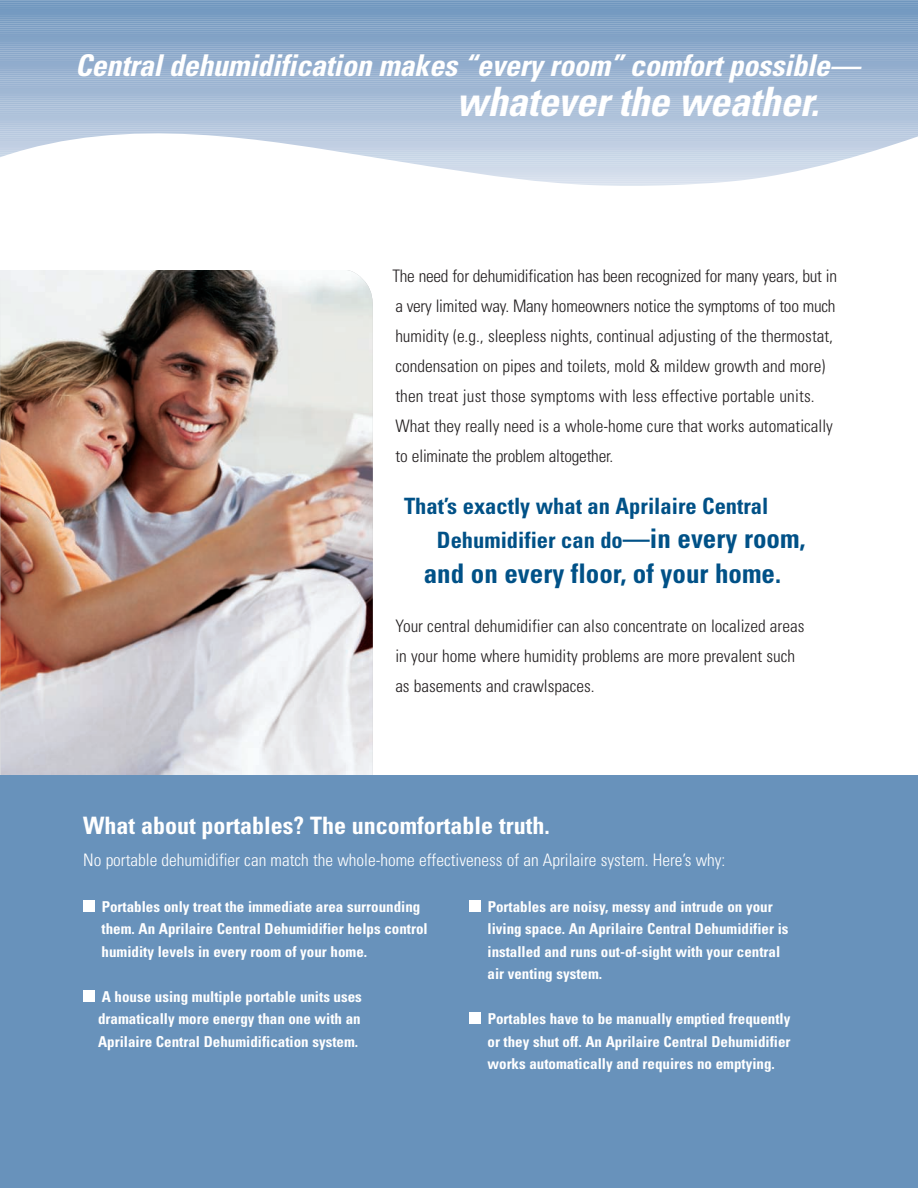
<style>
.page{position:relative;width:918px;height:1188px;background:#fff}
.page>*{position:absolute;margin:0;border:0;box-sizing:border-box;transform-origin:0 0}
.t1{font:italic 700 condensed 40.5px "Univers";color:#fff}
.t2{font:italic 700 condensed 30px "Univers";color:#fff}
.t3{font:700 condensed 27px "Univers";color:#005187}
.t4{font:700 condensed 24px "Univers";color:#fff}
.t5{font:700 condensed 22.5px/34.5px "Univers";color:#005187}
.t6{font:300 condensed 17.25px/30px "Univers";color:#231f20}
.t7{font:300 condensed 17.25px "Univers";color:#fff}
.t8{font:700 condensed 15px/22.5px "Univers";color:#fff}
.s1{font-size:27px}
</style>
<div class="page">
<svg style="left:0;top:0;width:918px;height:7px"></svg>
<div style="left:0;top:6px;width:918px;height:7px;background:#7399c0"></div>
<div style="left:0;top:13px;width:918px;height:7px;background:#779cc2"></div>
<svg style="left:0;top:19px;width:918px;height:7px;fill:#83a3c6"></svg>
<svg style="left:0;top:25px;width:918px;height:7px"></svg>
<div style="left:0;top:31px;width:918px;height:7px;background:#80a1c5"></div>
<div style="left:0;top:38px;width:918px;height:7px;background:#84a4c8"></div>
<svg style="left:0;top:44px;width:918px;height:7px;fill:#8da9cb"></svg>
<svg style="left:0;top:50px;width:918px;height:7px"></svg>
<div style="left:0;top:56px;width:918px;height:7px;background:#8eaacb"></div>
<div style="left:0;top:63px;width:918px;height:7px;background:#92adcd"></div>
<svg style="left:0;top:69px;width:918px;height:7px;fill:#98b1d0"></svg>
<svg style="left:0;top:75px;width:918px;height:7px"></svg>
<div style="left:0;top:81px;width:918px;height:7px;background:#9cb4d2"></div>
<div style="left:0;top:88px;width:918px;height:7px;background:#a0b7d3"></div>
<div style="left:0;top:94px;width:918px;height:7px;background:#a3bad5"></div>
<svg style="left:0;top:100px;width:918px;height:7px;fill:#adc1d9"></svg>
<svg style="left:0;top:106px;width:918px;height:80px"></svg>
<img style="left:0;top:270px;width:346px;height:506px">
<img style="left:346px;top:270px;width:27px;height:506px">
<div style="left:0;top:776px;width:918px;height:412px;background:#6892bb"></div>
<div style="left:469px;top:1013px;width:11px;height:11px;background:#fff"></div>
<div style="left:469px;top:900px;width:11px;height:12px;background:#fff"></div>
<div style="left:83px;top:990px;width:12px;height:12px;background:#fff"></div>
<div style="left:83px;top:900px;width:12px;height:12px;background:#fff"></div>
<hr style="left:917px;top:574px;width:1px;height:204px;background:#2f75a5">
<h2 class="t2" style="left:75px;top:54px;width:792px">Centraldehumidification makes “every room” comfortpossible—</h2>
<h1 class="t1" style="left:456px;top:87px;width:373px">whateverthe weather.</h1>
<p class="t6" style="left:392px;top:263px;width:446px">The need for dehumidification has been recognized for many years, but in a very limited way. Many homeowners notice the symptoms of too much humidity (e.g., sleepless nights, continual adjusting of the thermostat, condensation on pipes and toilets, mold &amp; mildew growth and more) then treat just those symptoms with less effective portable units.<br>What they really need is a whole-home cure that works automatically to eliminate the problem altogether.</p>
<h3 class="t5" style="left:437px;top:491px;width:370px;text-indent:-33px">That’s exactly what an Aprilaire Central<br>Dehumidifier can do<span class="s1">—in every room,</span></h3>
<h3 class="t3" style="left:424px;top:563px;width:359px">and on every floor, of your home.</h3>
<p class="t6" style="left:395px;top:613px;width:411px">Your central dehumidifier can also concentrate on localized areas in your home where humidity problems are more prevalent such as basements and crawlspaces.</p>
<h3 class="t4" style="left:83px;top:817px;width:468px">What about portables? The uncomfortable truth.</h3>
<p class="t7" style="left:83px;top:853px;width:644px">No portable dehumidifier can match the whole-home effectiveness of an Aprilaire system. Here’s why:</p>
<p class="t8" style="left:102px;top:897px;width:328px">Portables only treat the immediate area surrounding them. An Aprilaire Central Dehumidifier helps control humidity levels in every room of your home.</p>
<p class="t8" style="left:98px;top:987px;width:265px;text-align:justify">A house using multiple portable units uses dramatically more energy than one with an Aprilaire Central Dehumidification system.</p>
<p class="t8" style="left:488px;top:897px;width:303px">Portables are noisy, messy and intrude on your living space. An Aprilaire Central Dehumidifier is installed and runs out-of-sight with your central air venting system.</p>
<p class="t8" style="left:488px;top:1009px;width:305px;text-align:justify">Portables have to be manually emptied frequently or they shut off. An Aprilaire Central Dehumidifier works automatically and requires no emptying.</p>
</div>
